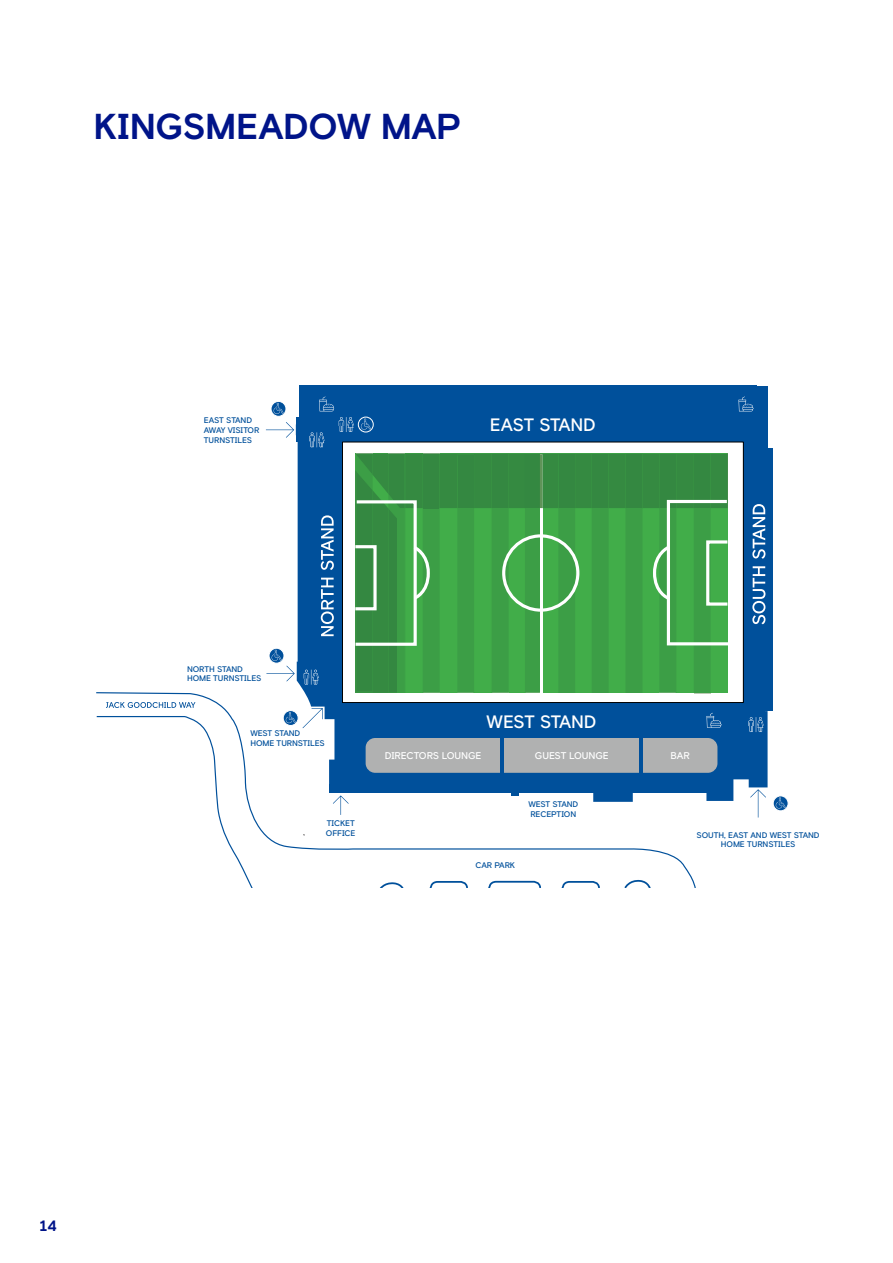
<style>
.page{position:relative;width:893px;height:1263px;background:#fff}
.page>*{position:absolute;margin:0;border:0;box-sizing:border-box;transform-origin:0 0}
.t1{font:700 36px "Chelsea Basis";letter-spacing:-.015em;color:#001489}
.t2{font:500 18px "Chelsea Basis";letter-spacing:-.025em;color:#fff}
.t3{font:700 15px "Chelsea Basis";color:#001489}
.t4{font:500 9.75px "Chelsea Basis";letter-spacing:-.015em;color:#fff}
.t5{font:500 8.1px/9.8px "Chelsea Basis";letter-spacing:-.015em;color:#00509b}
</style>
<div class="page">
<svg style="left:296px;top:417px;width:472px;height:384px;background:#0a549a"></svg>
<div style="left:299px;top:386px;width:457px;height:39px;background:#00509b"></div>
<div style="left:738px;top:386px;width:30px;height:63px;background:#00509b"></div>
<div style="left:752px;top:449px;width:21px;height:262px;background:#00509b"></div>
<div style="left:296px;top:418px;width:9px;height:24px;background:#00509b"></div>
<div style="left:342px;top:442px;width:401px;height:260px;background:#fff"></div>
<svg style="left:355px;top:453px;width:373px;height:240px;background:#3a9644"></svg>
<svg style="left:355px;top:498px;width:373px;height:149px;background:#4aa752"></svg>
<div style="left:366px;top:738px;width:351px;height:35px;background:#b0b1b1;border-radius:10px"></div>
<svg style="left:752px;top:566px;width:13px;height:58px"></svg>
<svg style="left:752px;top:504px;width:13px;height:55px"></svg>
<svg style="left:321px;top:578px;width:13px;height:58px"></svg>
<svg style="left:321px;top:515px;width:13px;height:55px"></svg>
<svg style="left:96px;top:691px;width:602px;height:196px"></svg>
<svg style="left:106px;top:702px;width:89px;height:6px"></svg>
<svg style="left:96px;top:715px;width:170px;height:172px"></svg>
<hr style="left:500px;top:737px;width:4px;height:36px;background:#00509b">
<hr style="left:639px;top:738px;width:4px;height:35px;background:#00509b">
<svg style="left:378px;top:882px;width:28px;height:5px"></svg>
<svg style="left:429px;top:880px;width:40px;height:7px"></svg>
<svg style="left:487px;top:880px;width:55px;height:7px"></svg>
<svg style="left:561px;top:880px;width:40px;height:7px"></svg>
<svg style="left:624px;top:880px;width:28px;height:7px"></svg>
<hr style="left:363px;top:789px;width:345px;height:4px;background:#00509b">
<svg style="left:333px;top:795px;width:16px;height:20px"></svg>
<svg style="left:750px;top:789px;width:16px;height:28px"></svg>
<svg style="left:266px;top:422px;width:28px;height:16px"></svg>
<svg style="left:738px;top:396px;width:15px;height:15px"></svg>
<svg style="left:319px;top:396px;width:15px;height:15px"></svg>
<svg style="left:706px;top:713px;width:15px;height:15px"></svg>
<svg style="left:309px;top:432px;width:15px;height:15px"></svg>
<svg style="left:339px;top:417px;width:15px;height:15px"></svg>
<svg style="left:304px;top:670px;width:15px;height:15px"></svg>
<svg style="left:748px;top:717px;width:15px;height:15px"></svg>
<svg style="left:302px;top:708px;width:21px;height:20px"></svg>
<svg style="left:360px;top:418px;width:11px;height:12px"></svg>
<div style="left:358px;top:417px;width:15px;height:15px;border:1px solid #fff;border-radius:50%"></div>
<div style="left:271px;top:401px;width:15px;height:15px;border:1px solid #fff;border-radius:50%"></div>
<svg style="left:273px;top:403px;width:10px;height:11px"></svg>
<div style="left:269px;top:648px;width:15px;height:15px;border:1px solid #fff;border-radius:50%"></div>
<svg style="left:266px;top:650px;width:29px;height:31px"></svg>
<div style="left:283px;top:710px;width:15px;height:16px;border:1px solid #fff;border-radius:50%"></div>
<svg style="left:285px;top:712px;width:11px;height:11px"></svg>
<svg style="left:773px;top:796px;width:15px;height:15px"></svg>
<div style="left:773px;top:796px;width:15px;height:15px;border:1px solid #fff;border-radius:50%"></div>
<svg style="left:775px;top:797px;width:10px;height:11px"></svg>
<h1 class="t1" style="left:94px;top:105px;width:369px">KINGSMEADOW MAP</h1>
<p class="t5" style="left:204px;top:415px;width:57px">EAST STAND<br>AWAY VISITOR<br>TURNSTILES</p>
<p class="t5" style="left:187px;top:664px;width:76px">NORTH STAND<br>HOME TURNSTILES</p>
<p class="t5" style="left:250px;top:728px;width:76px">WEST STAND<br>HOME TURNSTILES</p>
<h2 class="t2" style="left:490px;top:415px;width:108px">EAST STAND</h2>
<h2 class="t2" style="left:487px;top:711px;width:111px">WEST STAND</h2>
<p class="t4" style="left:385px;top:750px;width:98px">DIRECTORS LOUNGE</p>
<p class="t4" style="left:535px;top:750px;width:75px">GUEST LOUNGE</p>
<p class="t4" style="left:671px;top:750px;width:21px">BAR</p>
<p class="t5" style="left:326px;top:818px;width:31px">TICKET<br>OFFICE</p>
<p class="t5" style="left:528px;top:799px;width:51px">WEST STAND<br>RECEPTION</p>
<p class="t5" style="left:475px;top:861px;width:41px">CAR PARK</p>
<p class="t5" style="left:697px;top:830px;width:124px;text-align:center">SOUTH, EAST AND WEST STAND<br>HOME TURNSTILES</p>
<h3 class="t3" style="left:40px;top:1217px;width:18px">14</h3>
</div>
